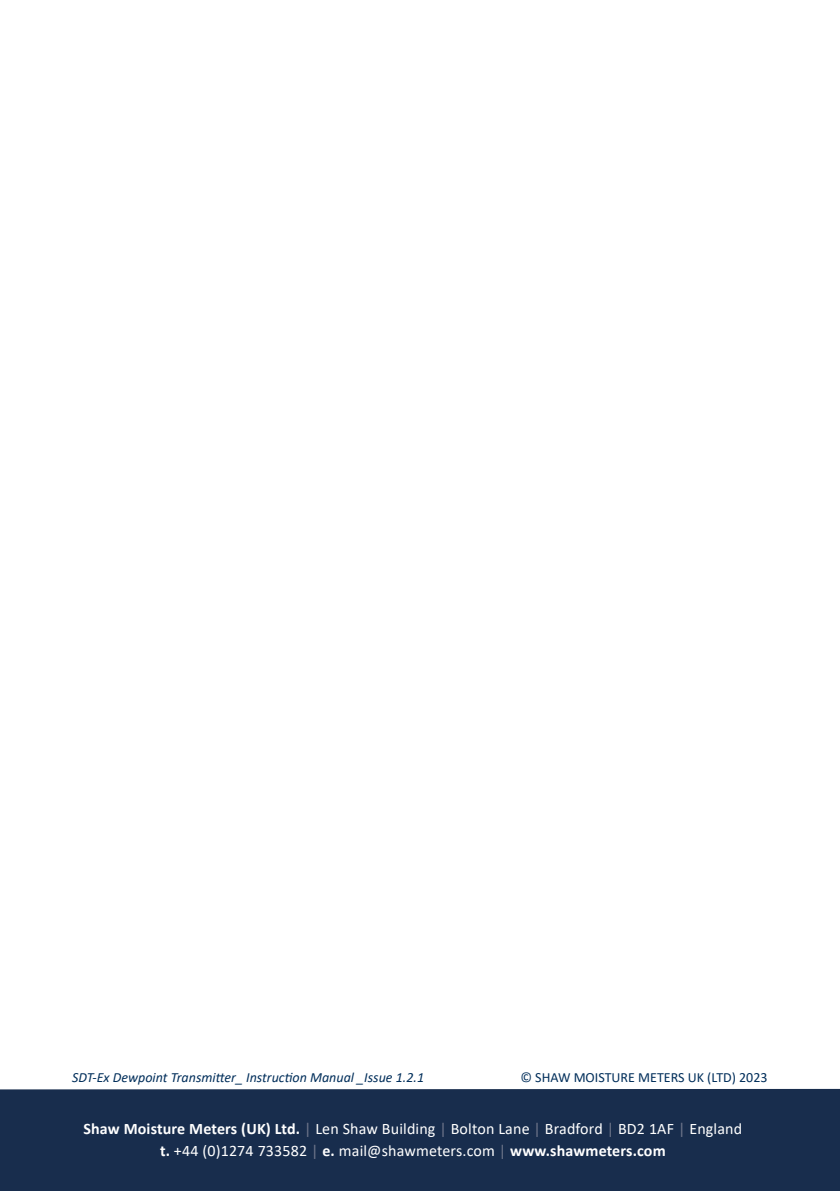
<style>
.page{position:relative;width:840px;height:1191px;background:#fff}
.page>*{position:absolute;margin:0;border:0;box-sizing:border-box;transform-origin:0 0}
.t1{font:16px/22px "Calibri";letter-spacing:.01em;color:#fff;text-align:center}
.t2{font:italic 14px "Calibri";color:#002e5a}
.t3{font:14px "Calibri";color:#002e5a}
.s1{font-weight:700}
.s2{color:#6d7489}
</style>
<div class="page">
<div style="left:0;top:1089px;width:839px;height:102px;background:#182d4d"></div>
<p class="t2" style="left:72px;top:1068px;width:353px">SDT-Ex Dewpoint Transmitter_ Instruction Manual _Issue 1.2.1</p>
<p class="t3" style="left:520px;top:1068px;width:248px">© SHAW MOISTURE METERS UK (LTD) 2023</p>
<p class="t1" style="left:83px;top:1117px;width:660px"><span class="s1">Shaw Moisture Meters (UK) Ltd.</span> <span class="s2">|</span> Len Shaw Building <span class="s2">|</span> Bolton Lane <span class="s2">|</span> Bradford <span class="s2">|</span> BD2 1AF <span class="s2">|</span> England <span class="s1">t.</span> +44 (0)1274 733582 <span class="s2">|</span> <span class="s1">e.</span> mail@shawmeters.com <span class="s2">|</span> <span class="s1">www.shawmeters.com</span></p>
</div>
